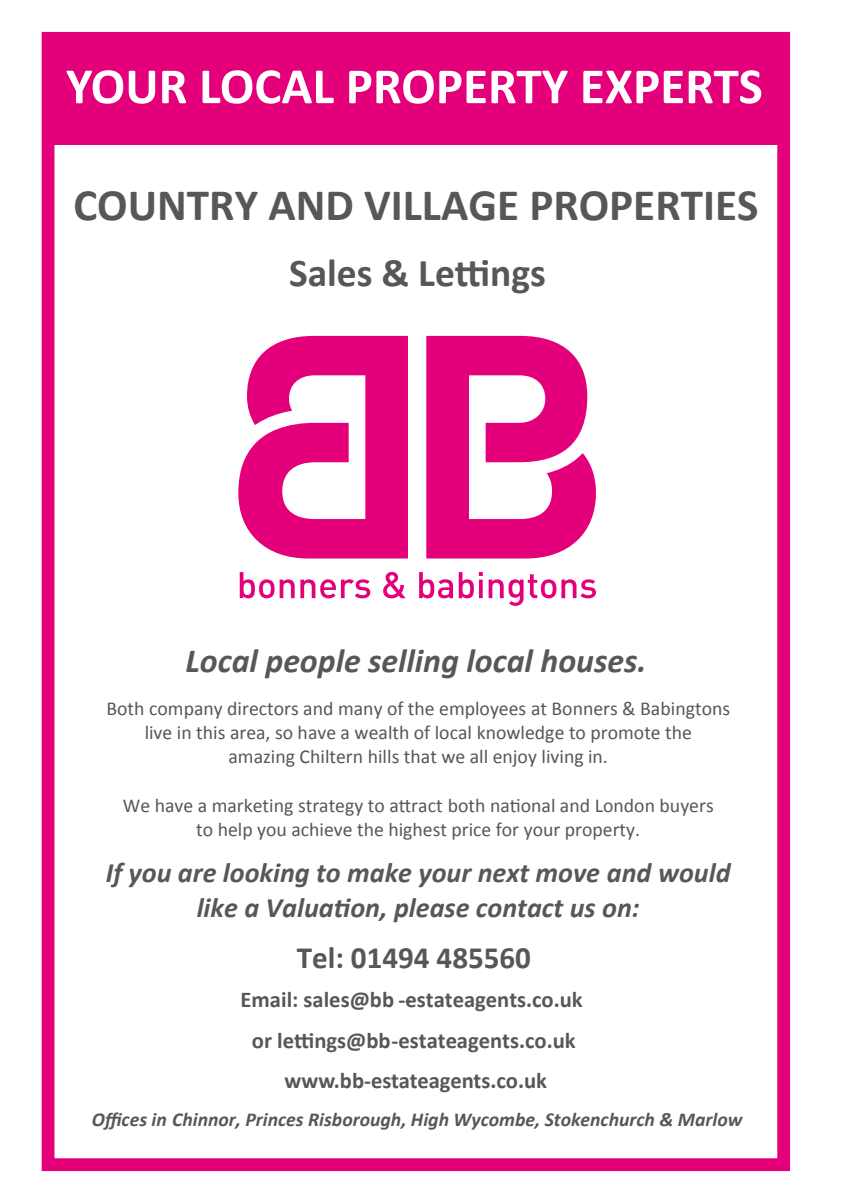
<style>
.page{position:relative;width:842px;height:1191px;background:#fff}
.page>*{position:absolute;margin:0;border:0;box-sizing:border-box;transform-origin:0 0}
.t1{font:700 51.2px "Calibri";color:#fff}
.t2{font:700 45.2px "Calibri";color:#575756}
.t3{font:700 39.6px "Calibri";color:#575756}
.t4{font:italic 700 33.8px "Calibri";color:#575756}
.t5{font:700 31px "Calibri";color:#575756}
.t6{font:italic 700 28.2px/34.4px "Calibri";color:#575756;text-align:center}
.t7{font:700 22.6px/41px "Calibri";color:#575756;text-align:center}
.t8{font:19.8px/24px "Calibri";color:#575756;text-align:center}
.t9{font:italic 700 19.8px "Calibri";color:#575756}
</style>
<div class="page">
<div style="left:48px;top:41px;width:736px;height:104px;background:#e3007a"></div>
<div style="left:42px;top:32px;width:748px;height:1139px;border:13px solid #e3007a"></div>
<svg style="left:240px;top:572px;width:130px;height:26px"></svg>
<svg style="left:383px;top:572px;width:23px;height:26px"></svg>
<svg style="left:419px;top:572px;width:34px;height:26px"></svg>
<svg style="left:459px;top:572px;width:24px;height:26px"></svg>
<svg style="left:489px;top:574px;width:107px;height:32px"></svg>
<svg style="left:426px;top:336px;width:170px;height:222px"></svg>
<svg style="left:238px;top:336px;width:170px;height:222px"></svg>
<h1 class="t1" style="left:66px;top:50px;width:698px">YOUR LOCAL PROPERTY EXPERTS</h1>
<h2 class="t2" style="left:73px;top:173px;width:687px">COUNTRY AND VILLAGE PROPERTIES</h2>
<h3 class="t3" style="left:289px;top:245px;width:258px">Sales &amp; Lettings</h3>
<h3 class="t4" style="left:186px;top:637px;width:462px">Local people selling local houses.</h3>
<p class="t8" style="left:106px;top:696px;width:625px">Both company directors and many of the employees at Bonners &amp; Babingtons live in this area, so have a wealth of local knowledge to promote the<br>amazing Chiltern hills that we all enjoy living in.</p>
<p class="t8" style="left:123px;top:792px;width:592px">We have a marketing strategy to attract both national and London buyers to help you achieve the highest price for your property.</p>
<h3 class="t6" style="left:106px;top:854px;width:626px">If you are looking to make your next move and would like a Valuation, please contact us on:</h3>
<h3 class="t5" style="left:297px;top:935px;width:236px">Tel: 01494 485560</h3>
<p class="t7" style="left:241px;top:978px;width:344px">Email: sales@bb -e- stateagents.co.uk or lettings@bb-estateagents.co.uk</p>
<p class="t7" style="left:284px;top:1058px;width:264px">www.bb-estateagents.co.uk</p>
<p class="t9" style="left:92px;top:1105px;width:652px">Offices in Chinnor, Princes Risborough, High Wycombe, Stokenchurch &amp; Marlow</p>
</div>
